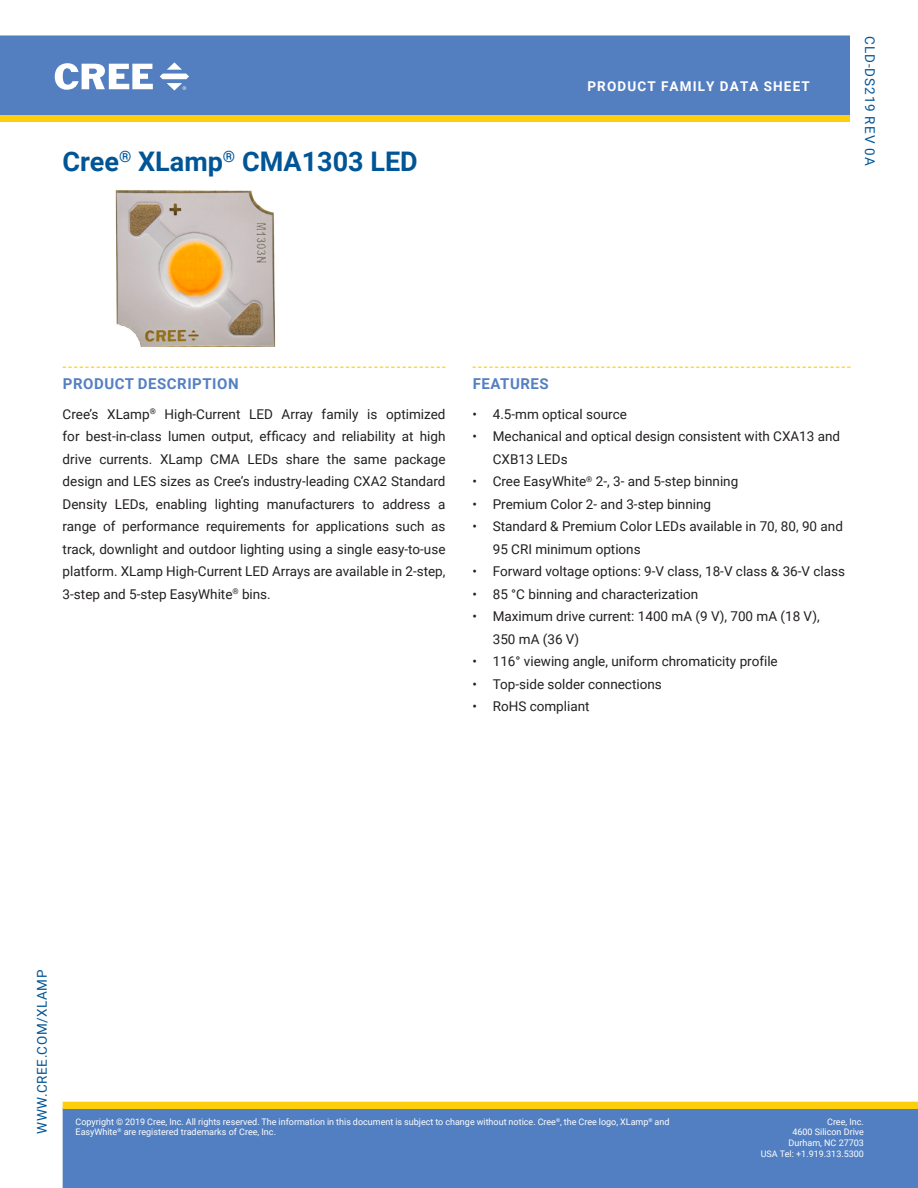
<style>
.page{position:relative;width:918px;height:1188px;background:#fff}
.page>*{position:absolute;margin:0;border:0;box-sizing:border-box;transform-origin:0 0}
.doc_title{font:700 27px "Roboto";color:#005596}
.Section_heading{font:700 15px "Roboto";letter-spacing:.035em;color:#5580c3}
.t1{font:13.5px/22.5px "Roboto";color:#231f20}
.t2{font:700 13.5px "Roboto";letter-spacing:.085em;color:#fff}
.doc_number{font:13.5px "Roboto";letter-spacing:.05em;color:#005596}
.doc_number-2{font:13.5px "Roboto";letter-spacing:.085em;color:#005596}
.t3{font:9px/10.8px "Roboto";color:#fff}
</style>
<div class="page">
<div style="left:63px;top:1108px;width:855px;height:80px;background:#527fc1"></div>
<div style="left:0;top:35px;width:850px;height:80px;background:#537fc1"></div>
<svg style="left:55px;top:63px;width:98px;height:27px"></svg>
<svg style="left:160px;top:62px;width:29px;height:29px"></svg>
<div style="left:0;top:115px;width:850px;height:7px;background:#fcce0b"></div>
<div style="left:63px;top:1102px;width:855px;height:6px;background:#fcce0b"></div>
<svg style="left:63px;top:367px;width:383px;height:1px"></svg>
<svg style="left:472px;top:367px;width:378px;height:1px"></svg>
<img style="left:116px;top:190px;width:160px;height:157px">
<p class="doc_title" style="left:63px;top:143px;width:357px">Cree<sup>®</sup> XLamp<sup>®</sup> CMA1303 LED</p>
<p class="t2" style="left:587px;top:77px;width:224px">PRODUCT FAMILY DATA SHEET</p>
<p class="doc_number-2" style="left:879px;top:36px;width:131px;rotate:90deg">CLD-DS219 REV 0A</p>
<p class="Section_heading" style="left:63px;top:373px;width:177px">PRODUCT DESCRIPTION</p>
<p class="t1" style="left:63px;top:402px;width:384px;text-align:justify">Cree’s XLamp<sup>®</sup> High‑Current LED Array family is optimized for best‑in‑class lumen output, efficacy and reliability at high drive currents. XLamp CMA LEDs share the same package design and LES sizes as Cree’s industry‑leading CXA2 Standard Density LEDs, enabling lighting manufacturers to address a range of performance requirements for applications such as track, downlight and outdoor lighting using a single easy‑to‑use platform. XLamp High‑Current LED Arrays are available in 2‑step, 3‑step and 5‑step EasyWhite<sup>®</sup> bins.</p>
<p class="Section_heading" style="left:473px;top:373px;width:77px">FEATURES</p>
<p class="t1" style="left:472px;top:402px;width:156px">• 4.5‑mm optical source</p>
<p class="t1" style="left:493px;top:424px;width:349px;text-indent:-20px">• Mechanical and optical design consistent with CXA13 and<br>CXB13 LEDs</p>
<p class="t1" style="left:472px;top:469px;width:267px">• Cree EasyWhite<sup>®</sup> 2-, 3- and 5‑step binning</p>
<p class="t1" style="left:472px;top:492px;width:240px">• Premium Color 2- and 3-step binning</p>
<p class="t1" style="left:493px;top:514px;width:352px;text-indent:-20px">• Standard &amp; Premium Color LEDs available in 70, 80, 90 and<br>95 CRI minimum options</p>
<p class="t1" style="left:472px;top:559px;width:374px">• Forward voltage options: 9‑V class, 18‑V class &amp; 36‑V class</p>
<p class="t1" style="left:472px;top:582px;width:227px">• 85 °C binning and characterization</p>
<p class="t1" style="left:493px;top:604px;width:328px;text-indent:-20px">• Maximum drive current: 1400 mA (9 V), 700 mA (18 V),<br>350 mA (36 V)</p>
<p class="t1" style="left:472px;top:649px;width:307px">• 116° viewing angle, uniform chromaticity profile</p>
<p class="t1" style="left:472px;top:672px;width:191px">• Top-side solder connections</p>
<p class="t1" style="left:472px;top:694px;width:119px">• RoHS compliant</p>
<p class="doc_number" style="left:33px;top:1134px;width:165px;rotate:-90deg">WWW.CREE.COM/XLAMP</p>
<p class="t3" style="left:76px;top:1116px;width:596px">Copyright © 2019 Cree, Inc. All rights reserved. The information in this document is subject to change without notice. Cree<sup>®</sup>, the Cree logo, XLamp<sup>®</sup> and<br>EasyWhite<sup>®</sup> are registered trademarks of Cree, Inc.</p>
<p class="t3" style="left:761px;top:1116px;width:105px;text-align:right">Cree, Inc.<br>4600 Silicon Drive<br>Durham, NC 27703<br>USA Tel: +1.919.313.5300</p>
</div>
